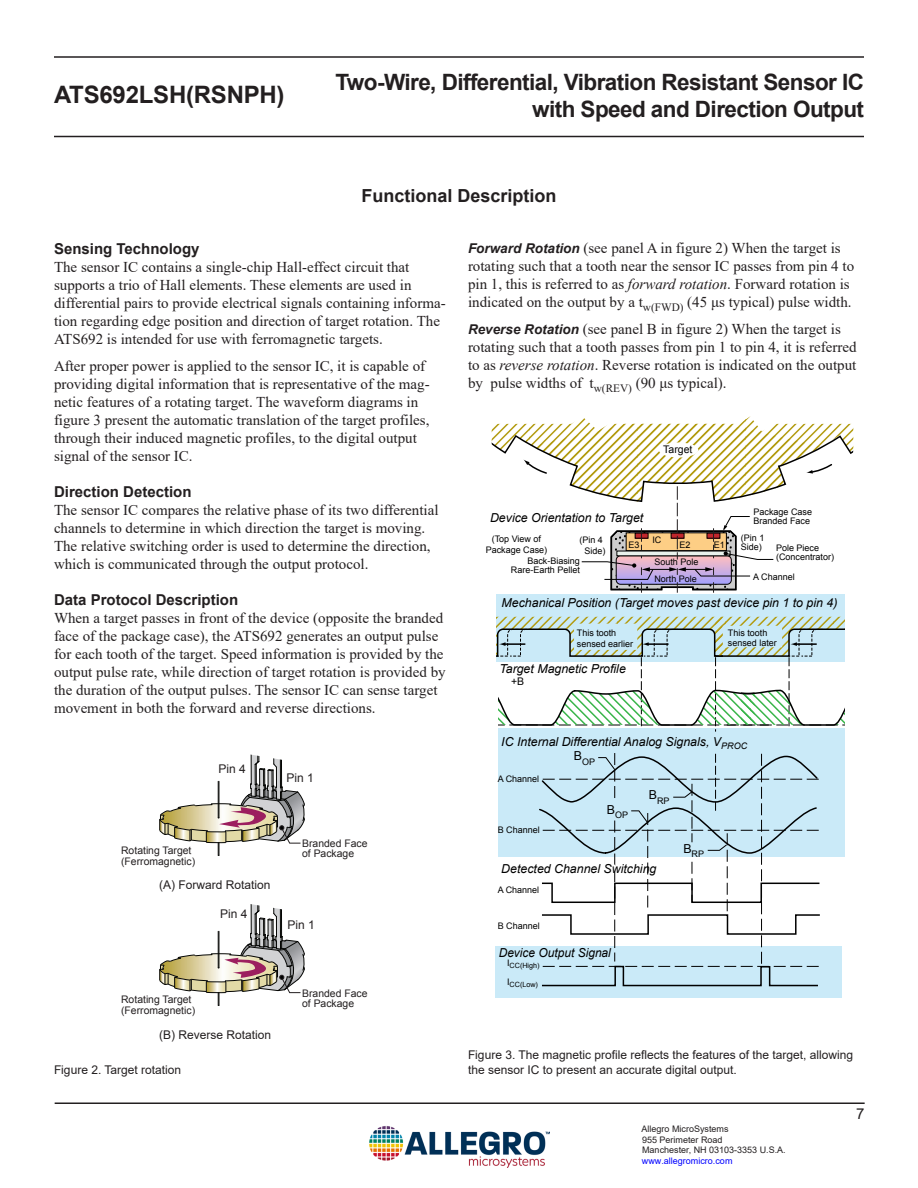
<style>
.page{position:relative;width:918px;height:1188px;background:#fff}
.page>*{position:absolute;margin:0;border:0;box-sizing:border-box;transform-origin:0 0}
.t1{font:700 24px "Arial";letter-spacing:-.01em;color:#231f20}
.t2{font:700 22.5px/27px "Arial";letter-spacing:-.025em;color:#231f20;text-align:right}
.Front-HeadingSection{font:700 18px "Arial";color:#231f20}
.Normal_-_Follow_Page{font:15px/18px "Times New Roman";color:#231f20}
.Inside_Heading_2{font:700 15px "Arial";color:#231f20}
.t3{font:15px "Arial";color:#231f20}
.t4{font:italic 12.3px "Arial";color:#000}
.Front-Caption{font:12px/14.4px "Arial";color:#231f20}
.t5{font:700 12px "Arial";color:#000}
.t6{font:10.5px "Arial";color:#000}
.t7{font:10.35px/10.4px "Arial";color:#231f20}
.t8{font:9px/9px "Arial";color:#000}
.t9{font:9px/10.8px "Arial";color:#231f20}
.t10{font:9px "Arial";color:#00f}
.t11{font:7.2px "Arial";color:#000}
.s1{font-family:"Arial";font-weight:700;font-style:italic;font-size:13.5px}
.s2{font-style:italic}
</style>
<div class="page">
<hr style="left:55px;top:1102px;width:810px;height:2px;background:#231f20">
<hr style="left:54px;top:136px;width:810px;height:1px;background:#231f20">
<hr style="left:54px;top:56px;width:810px;height:2px;background:#231f20">
<img style="left:370px;top:1126px;width:180px;height:42px">
<svg style="left:159px;top:754px;width:146px;height:102px"></svg>
<svg style="left:159px;top:904px;width:146px;height:102px"></svg>
<div style="left:495px;top:946px;width:347px;height:52px;background:#caeaf8"></div>
<div style="left:498px;top:729px;width:347px;height:128px;background:#caeaf8"></div>
<div style="left:497px;top:594px;width:348px;height:68px;background:#caeaf8"></div>
<svg style="left:492px;top:416px;width:361px;height:177px"></svg>
<div style="left:659px;top:442px;width:39px;height:16px;background:#fff;border-radius:50%"></div>
<svg style="left:539px;top:753px;width:281px;height:234px"></svg>
<svg style="left:497px;top:617px;width:348px;height:115px"></svg>
<h1 class="t1" style="left:54px;top:78px;width:232px">ATS692LSH(RSNPH)</h1>
<h2 class="t2" style="left:335px;top:69px;width:530px">Two-Wire, Differential, Vibration Resistant Sensor IC with Speed and Direction Output</h2>
<p class="Front-HeadingSection" style="left:361px;top:183px;width:197px">Functional Description</p>
<p class="Inside_Heading_2" style="left:54px;top:238px;width:147px">Sensing Technology</p>
<p class="Normal_-_Follow_Page" style="left:54px;top:257px;width:393px">The sensor IC contains a single-chip Hall-effect circuit that supports a trio of Hall elements. These elements are used in differential pairs to provide electrical signals containing informa&shy;tion regarding edge position and direction of target rotation. The ATS692 is intended for use with ferromagnetic targets.</p>
<p class="Normal_-_Follow_Page" style="left:54px;top:356px;width:377px">After proper power is applied to the sensor IC, it is capable of providing digital information that is representative of the mag&shy;netic features of a rotating target. The waveform diagrams in figure 3 present the automatic translation of the target profiles, through their induced magnetic profiles, to the digital output signal of the sensor IC.</p>
<p class="Inside_Heading_2" style="left:54px;top:481px;width:139px">Direction Detection</p>
<p class="Normal_-_Follow_Page" style="left:54px;top:500px;width:386px">The sensor IC compares the relative phase of its two differential channels to determine in which direction the target is moving.<br>The relative switching order is used to determine the direction, which is communicated through the output protocol.</p>
<p class="Inside_Heading_2" style="left:54px;top:589px;width:186px">Data Protocol Description</p>
<p class="Normal_-_Follow_Page" style="left:54px;top:608px;width:393px">When a target passes in front of the device (opposite the branded face of the package case), the ATS692 generates an output pulse for each tooth of the target. Speed information is provided by the output pulse rate, while direction of target rotation is provided by the duration of the output pulses. The sensor IC can sense target movement in both the forward and reverse directions.</p>
<p class="Front-Caption" style="left:219px;top:761px;width:29px">Pin 4</p>
<p class="Front-Caption" style="left:287px;top:771px;width:29px">Pin 1</p>
<p class="t7" style="left:121px;top:845px;width:76px">Rotating Target (Ferromagnetic)</p>
<p class="Front-Caption" style="left:159px;top:878px;width:113px">(A) Forward Rotation</p>
<p class="Front-Caption" style="left:220px;top:907px;width:29px">Pin 4</p>
<p class="t7" style="left:302px;top:838px;width:67px">Branded Face of Package</p>
<p class="Front-Caption" style="left:288px;top:917px;width:29px">Pin 1</p>
<p class="t7" style="left:121px;top:995px;width:76px">Rotating Target (Ferromagnetic)</p>
<p class="Front-Caption" style="left:159px;top:1027px;width:114px">(B) Reverse Rotation</p>
<p class="Front-Caption" style="left:54px;top:1063px;width:129px">Figure 2. Target rotation</p>
<p class="t7" style="left:302px;top:988px;width:67px">Branded Face of Package</p>
<p class="Normal_-_Follow_Page" style="left:468px;top:239px;width:388px"><span class="s1">Forward Rotation</span> (see panel A in figure 2) When the target is rotating such that a tooth near the sensor IC passes from pin 4 to pin 1, this is referred to as <span class="s2">forward rotation</span>. Forward rotation is indicated on the output by a t<sub>w(FWD)</sub> (45 μs typical) pulse width.</p>
<p class="Normal_-_Follow_Page" style="left:468px;top:320px;width:390px"><span class="s1">Reverse Rotation</span> (see panel B in figure 2) When the target is rotating such that a tooth passes from pin 1 to pin 4, it is referred to as <span class="s2">reverse rotation</span>. Reverse rotation is indicated on the output by pulse widths of t<sub>w(REV)</sub> (90 μs typical).</p>
<p class="t6" style="left:663px;top:443px;width:31px">Target</p>
<p class="t4" style="left:490px;top:510px;width:155px">Device Orientation to Target</p>
<p class="t8" style="left:754px;top:508px;width:60px">Package Case<br>Branded Face</p>
<p class="t8" style="left:741px;top:534px;width:25px">(Pin 1<br>Side)</p>
<p class="t8" style="left:492px;top:535px;width:51px">(Top View of</p>
<p class="t8" style="left:486px;top:546px;width:63px">Package Case)</p>
<p class="t8" style="left:527px;top:557px;width:54px">Back-Biasing</p>
<p class="t8" style="left:511px;top:566px;width:71px">Rare-Earth Pellet</p>
<p class="t8" style="left:579px;top:534px;width:28px;line-height:10.8px;text-align:center">(Pin 4<br>Side)</p>
<p class="t5" style="left:669px;top:540px;width:13px">IC</p>
<p class="t8" style="left:652px;top:536px;width:10px">IC</p>
<p class="t8" style="left:628px;top:540px;width:12px">E3</p>
<p class="t8" style="left:680px;top:540px;width:12px">E2</p>
<p class="t8" style="left:714px;top:540px;width:12px">E1</p>
<p class="t8" style="left:776px;top:543px;width:60px">Pole Piece (Concentrator)</p>
<p class="t8" style="left:654px;top:558px;width:46px">South Pole</p>
<p class="t4" style="left:502px;top:595px;width:337px">Mechanical Position (Target moves past device pin 1 to pin 4)</p>
<p class="t8" style="left:577px;top:627px;width:58px;line-height:10.8px">This tooth sensed earlier</p>
<p class="t8" style="left:728px;top:627px;width:50px;line-height:10.8px">This tooth sensed later</p>
<p class="t6" style="left:511px;top:675px;width:15px">+B</p>
<p class="t8" style="left:753px;top:572px;width:43px">A Channel</p>
<p class="t8" style="left:654px;top:574px;width:44px">North Pole</p>
<p class="t4" style="left:499px;top:661px;width:128px">Target Magnetic Profile</p>
<p class="t4" style="left:501px;top:734px;width:247px">IC Internal Differential Analog Signals, V<sub>PROC</sub></p>
<p class="t8" style="left:498px;top:774px;width:43px">A Channel</p>
<p class="t8" style="left:498px;top:826px;width:44px">B Channel</p>
<p class="t8" style="left:574px;top:757px;width:23px"><sup>B</sup>OP</p>
<p class="t8" style="left:607px;top:811px;width:23px"><sup>B</sup>OP</p>
<p class="t8" style="left:649px;top:796px;width:22px"><sup>B</sup>RP</p>
<p class="t4" style="left:501px;top:861px;width:157px">Detected Channel Switching</p>
<p class="t8" style="left:498px;top:886px;width:43px">A Channel</p>
<p class="t8" style="left:498px;top:921px;width:44px">B Channel</p>
<p class="t4" style="left:499px;top:945px;width:114px">Device Output Signal</p>
<p class="t11" style="left:507px;top:961px;width:34px"><sup>I</sup>CC(High)</p>
<p class="t11" style="left:507px;top:980px;width:32px"><sup>I</sup>CC(Low)</p>
<p class="t8" style="left:683px;top:849px;width:22px"><sup>B</sup>RP</p>
<p class="Front-Caption" style="left:468px;top:1048px;width:387px">Figure 3. The magnetic profile reflects the features of the target, allowing the sensor IC to present an accurate digital output.</p>
<p class="t9" style="left:642px;top:1123px;width:146px">Allegro MicroSystems<br>955 Perimeter Road<br>Manchester, NH 03103-3353 U.S.A.</p>
<p class="t10" style="left:642px;top:1155px;width:92px">www.allegromicro.com</p>
<p class="t3" style="left:856px;top:1103px;width:10px">7</p>
</div>
